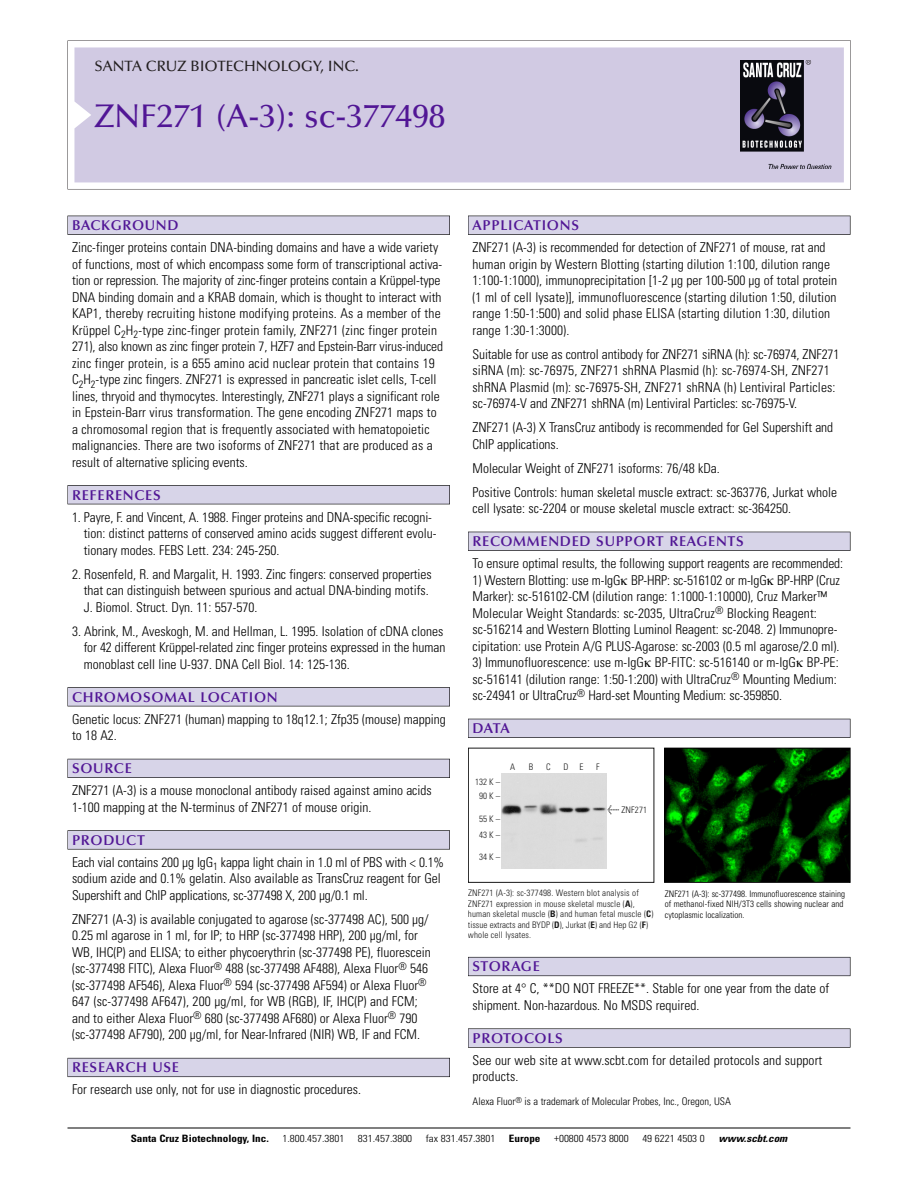
<style>
.page{position:relative;width:918px;height:1188px;background:#fff}
.page>*{position:absolute;margin:0;border:0;box-sizing:border-box;transform-origin:0 0}
.t1{font:500 33px "Optima";color:#511695}
.t2{font:500 15px "Optima";color:#231f20}
.t3{font:600 14.25px "Optima";letter-spacing:.05em;color:#511695}
.t4{font:300 condensed 13.5px/16.5px "Univers";color:#000}
.t5{font:300 condensed 10.5px "Univers";color:#000}
.t6{font:300 condensed 10.2px "Univers";color:#000;scale:1.1 1}
.t7{font:700 condensed 10.2px "Univers";color:#000;scale:1.1 1}
.t8{font:italic 700 condensed 10.2px "Univers";color:#000;scale:1.1 1}
.t9{font:300 condensed 9px/10.5px "Univers";letter-spacing:.015em;color:#191919}
.t10{font:300 condensed 9px/10.5px "Univers";color:#000}
.s1{font-family:"Meta Plus";font-weight:400;font-stretch:normal;font-size:10.5px}
.s2{font-weight:700}
</style>
<div class="page">
<svg style="left:74px;top:41px;width:777px;height:148px"></svg>
<div style="left:74px;top:47px;width:770px;height:135px;background:#d1cae3"></div>
<img style="left:741px;top:60px;width:90px;height:108px">
<div style="left:68px;top:216px;width:382px;height:19px;background:#535256"></div>
<div style="left:68px;top:216px;width:381px;height:18px;background:#d7d4e8"></div>
<div style="left:68px;top:485px;width:382px;height:19px;background:#515155"></div>
<div style="left:68px;top:486px;width:381px;height:18px;background:#d7d4e8"></div>
<div style="left:68px;top:687px;width:382px;height:19px;background:#545357"></div>
<div style="left:68px;top:688px;width:381px;height:18px;background:#d7d4e8"></div>
<div style="left:68px;top:759px;width:382px;height:19px;background:#535259"></div>
<div style="left:68px;top:759px;width:381px;height:18px;background:#d7d4e8"></div>
<svg style="left:68px;top:830px;width:382px;height:20px"></svg>
<div style="left:68px;top:831px;width:381px;height:18px;background:#d7d4e8"></div>
<div style="left:68px;top:1058px;width:382px;height:19px;background:#64626c"></div>
<div style="left:68px;top:1058px;width:381px;height:18px;background:#d7d4e8"></div>
<div style="left:468px;top:216px;width:382px;height:19px;background:#535256"></div>
<div style="left:468px;top:216px;width:382px;height:18px;background:#d7d4e8"></div>
<div style="left:468px;top:532px;width:382px;height:19px;background:#525156"></div>
<div style="left:468px;top:532px;width:382px;height:18px;background:#d7d4e8"></div>
<div style="left:468px;top:719px;width:382px;height:19px;background:#515057"></div>
<div style="left:468px;top:719px;width:382px;height:18px;background:#d7d4e8"></div>
<div style="left:468px;top:957px;width:382px;height:19px;background:#686770"></div>
<div style="left:468px;top:958px;width:382px;height:18px;background:#d7d4e8"></div>
<svg style="left:468px;top:1028px;width:382px;height:20px"></svg>
<div style="left:468px;top:1029px;width:382px;height:18px;background:#d7d4e8"></div>
<hr style="left:68px;top:1128px;width:782px;height:1px;background:#000">
<img style="left:666px;top:750px;width:182px;height:131px">
<div style="left:664px;top:748px;width:186px;height:135px;border:1px solid #000"></div>
<div style="left:468px;top:748px;width:186px;height:135px;border:1px solid #191919"></div>
<img style="left:501px;top:773px;width:106px;height:95px">
<p class="t2" style="left:94px;top:60px;width:266px">SANTA CRUZ BIOTECHNOLOGY, INC.</p>
<p class="t1" style="left:94px;top:102px;width:352px">ZNF271 (A-3): sc-377498</p>
<p class="t3" style="left:72px;top:219px;width:108px">BACKGROUND</p>
<p class="t4" style="left:72px;top:240px;width:373px">Zinc-finger proteins contain DNA-binding domains and have a wide variety of functions, most of which encompass some form of transcriptional activa&shy;tion or repression. The majority of zinc-finger proteins contain a Krüppel-type DNA binding domain and a KRAB domain, which is thought to interact with KAP1, thereby recruiting histone modifying proteins. As a member of the Krüppel C<sub>2</sub>H<sub>2</sub>-type zinc-finger protein family, ZNF271 (zinc finger protein 271), also known as zinc finger protein 7, HZF7 and Epstein-Barr virus-induced zinc finger protein, is a 655 amino acid nuclear protein that contains 19<br>C<sub>2</sub>H<sub>2</sub>-type zinc fingers. ZNF271 is expressed in pancreatic islet cells, T-cell lines, thryoid and thymocytes. Interestingly, ZNF271 plays a significant role in Epstein-Barr virus transformation. The gene encoding ZNF271 maps to a chromosomal region that is frequently associated with hematopoietic malignancies. There are two isoforms of ZNF271 that are produced as a result of alternative splicing events.</p>
<p class="t3" style="left:72px;top:489px;width:90px">REFERENCES</p>
<p class="t4" style="left:84px;top:510px;width:354px;text-indent:-12px">1. Payre, F. and Vincent, A. 1988. Finger proteins and DNA-specific recogni&shy;tion: distinct patterns of conserved amino acids suggest different evolu&shy;tionary modes. FEBS Lett. 234: 245-250.</p>
<p class="t4" style="left:84px;top:567px;width:350px;text-indent:-12px">2. Rosenfeld, R. and Margalit, H. 1993. Zinc fingers: conserved properties that can distinguish between spurious and actual DNA-binding motifs.<br>J. Biomol. Struct. Dyn. 11: 557-570.</p>
<p class="t4" style="left:84px;top:624px;width:363px;text-indent:-12px">3. Abrink, M., Aveskogh, M. and Hellman, L. 1995. Isolation of cDNA clones for 42 different Krüppel-related zinc finger proteins expressed in the human monoblast cell line U-937. DNA Cell Biol. 14: 125-136.</p>
<p class="t3" style="left:72px;top:691px;width:207px">CHROMOSOMAL LOCATION</p>
<p class="t4" style="left:72px;top:712px;width:375px">Genetic locus: ZNF271 (human) mapping to 18q12.1; Zfp35 (mouse) mapping to 18 A2.</p>
<p class="t3" style="left:72px;top:762px;width:61px">SOURCE</p>
<p class="t4" style="left:72px;top:784px;width:361px">ZNF271 (A-3) is a mouse monoclonal antibody raised against amino acids<br>1-100 mapping at the N-terminus of ZNF271 of mouse origin.</p>
<p class="t3" style="left:72px;top:834px;width:74px">PRODUCT</p>
<p class="t4" style="left:72px;top:855px;width:374px">Each vial contains 200 µg IgG<sub>1</sub> kappa light chain in 1.0 ml of PBS with &lt; 0.1% sodium azide and 0.1% gelatin. Also available as TransCruz reagent for Gel<br>Supershift and ChIP applications, sc-377498 X, 200 µg/0.1 ml.</p>
<p class="t4" style="left:72px;top:912px;width:360px">ZNF271 (A-3) is available conjugated to agarose (sc-377498 AC), 500 µg/ 0.25 ml agarose in 1 ml, for IP; to HRP (sc-377498 HRP), 200 µg/ml, for WB, IHC(P) and ELISA; to either phycoerythrin (sc-377498 PE), fluorescein (sc-377498 FITC), Alexa Fluor<sup>®</sup> 488 (sc-377498 AF488), Alexa Fluor<sup>®</sup> 546 (sc-377498 AF546), Alexa Fluor<sup>®</sup> 594 (sc-377498 AF594) or Alexa Fluor<sup>® </sup>647 (sc-377498 AF647), 200 µg/ml, for WB (RGB), IF, IHC(P) and FCM; and to either Alexa Fluor<sup>®</sup> 680 (sc-377498 AF680) or Alexa Fluor<sup>®</sup> 790 (sc-377498 AF790), 200 µg/ml, for Near-Infrared (NIR) WB, IF and FCM.</p>
<p class="t3" style="left:72px;top:1062px;width:109px">RESEARCH USE</p>
<p class="t4" style="left:72px;top:1083px;width:291px">For research use only, not for use in diagnostic procedures.</p>
<p class="t3" style="left:473px;top:219px;width:108px">APPLICATIONS</p>
<p class="t4" style="left:473px;top:240px;width:366px">ZNF271 (A-3) is recommended for detection of ZNF271 of mouse, rat and human origin by Western Blotting (starting dilution 1:100, dilution range 1:100-1:1000), immunoprecipitation [1-2 µg per 100-500 µg of total protein (1 ml of cell lysate)], immunofluorescence (starting dilution 1:50, dilution range 1:50-1:500) and solid phase ELISA (starting dilution 1:30, dilution range 1:30-1:3000).</p>
<p class="t4" style="left:473px;top:347px;width:368px">Suitable for use as control antibody for ZNF271 siRNA (h): sc-76974, ZNF271 siRNA (m): sc-76975, ZNF271 shRNA Plasmid (h): sc-76974-SH, ZNF271 shRNA Plasmid (m): sc-76975-SH, ZNF271 shRNA (h) Lentiviral Particles: sc-76974-V and ZNF271 shRNA (m) Lentiviral Particles: sc-76975-V.</p>
<p class="t4" style="left:473px;top:420px;width:362px">ZNF271 (A-3) X TransCruz antibody is recommended for Gel Supershift and<br>ChIP applications.</p>
<p class="t4" style="left:473px;top:461px;width:249px">Molecular Weight of ZNF271 isoforms: 76/48 kDa.</p>
<p class="t4" style="left:473px;top:485px;width:366px">Positive Controls: human skeletal muscle extract: sc-363776, Jurkat whole cell lysate: sc-2204 or mouse skeletal muscle extract: sc-364250.</p>
<p class="t3" style="left:473px;top:535px;width:273px">RECOMMENDED SUPPORT REAGENTS</p>
<p class="t4" style="left:473px;top:556px;width:372px">To ensure optimal results, the following support reagents are recommended:</p>
<p class="t4" style="left:473px;top:573px;width:369px">1) Western Blotting: use m-IgG BP-HRP: sc-516102 or m-IgG BP-HRP (Cruz Marker): sc-516102-CM (dilution range: 1:1000-1:10000), Cruz Marker™ Molecular Weight Standards: sc-2035, UltraCruz<sup>®</sup> Blocking Reagent: sc-516214 and Western Blotting Luminol Reagent: sc-2048. 2) Immunopre&shy;cipitation: use Protein A/G PLUS-Agarose: sc-2003 (0.5 ml agarose/2.0 ml).</p>
<p class="t4" style="left:473px;top:655px;width:368px">3) Immunofluorescence: use m-IgG BP-FITC: sc-516140 or m-IgG BP-PE: sc-516141 (dilution range: 1:50-1:200) with UltraCruz<sup>®</sup> Mounting Medium: sc-24941 or UltraCruz<sup>®</sup> Hard-set Mounting Medium: sc-359850.</p>
<p class="t3" style="left:473px;top:722px;width:39px">DATA</p>
<p class="t9" style="left:475px;top:776px;width:26px;line-height:14.2px;text-align:center">132 K –<br>90K–</p>
<p class="t9" style="left:479px;top:811px;width:22px;line-height:16.6px">55K–<br>43K–</p>
<p class="t9" style="left:479px;top:852px;width:22px">34K–</p>
<p class="t9" style="left:510px;top:762px;width:7px">A</p>
<p class="t9" style="left:529px;top:762px;width:6px">B</p>
<p class="t9" style="left:546px;top:762px;width:6px">C</p>
<p class="t9" style="left:563px;top:762px;width:22px">D E</p>
<p class="t9" style="left:596px;top:762px;width:5px">F</p>
<p class="t9" style="left:608px;top:805px;width:41px"><span class="s1">&lt;</span> ZNF271</p>
<p class="t9" style="left:468px;top:889px;width:187px">ZNF271 (A-3): sc-377498. Western blot analysis of ZNF271 expression in mouse skeletal muscle (<span class="s2">A</span>), human skeletal muscle (<span class="s2">B</span>) and human fetal muscle (<span class="s2">C</span>) tissue extracts and BYDP (<span class="s2">D</span>), Jurkat (<span class="s2">E</span>) and Hep G2 (<span class="s2">F</span>) whole cell lysates.</p>
<p class="t10" style="left:665px;top:889px;width:182px">ZNF271 (A-3): sc-377498. Immunofluorescence staining of methanol-fixed NIH/3T3 cells showing nuclear and cytoplasmic localization.</p>
<p class="t3" style="left:473px;top:961px;width:69px">STORAGE</p>
<p class="t4" style="left:473px;top:982px;width:358px">Store at 4° C, **DO NOT FREEZE**. Stable for one year from the date of shipment. Non-hazardous. No MSDS required.</p>
<p class="t3" style="left:473px;top:1032px;width:92px">PROTOCOLS</p>
<p class="t4" style="left:473px;top:1053px;width:351px">See our web site at www.scbt.com for detailed protocols and support products.</p>
<p class="t5" style="left:473px;top:1098px;width:260px">Alexa Fluor<sup>®</sup> is a trademark of Molecular Probes, Inc., Oregon, USA</p>
<p class="t7" style="left:131px;top:1135px;width:127px">Santa Cruz Biotechnology, Inc.</p>
<p class="t6" style="left:282px;top:1135px;width:58px">1.800.457.3801</p>
<p class="t6" style="left:358px;top:1135px;width:51px">831.457.3800</p>
<p class="t6" style="left:426px;top:1135px;width:65px">fax 831.457.3801</p>
<p class="t7" style="left:509px;top:1135px;width:30px">Europe</p>
<p class="t6" style="left:554px;top:1135px;width:69px">+00800 4573 8000</p>
<p class="t6" style="left:642px;top:1135px;width:58px">49 6221 4503 0</p>
<p class="t8" style="left:719px;top:1135px;width:66px">www.scbt.com</p>
</div>
